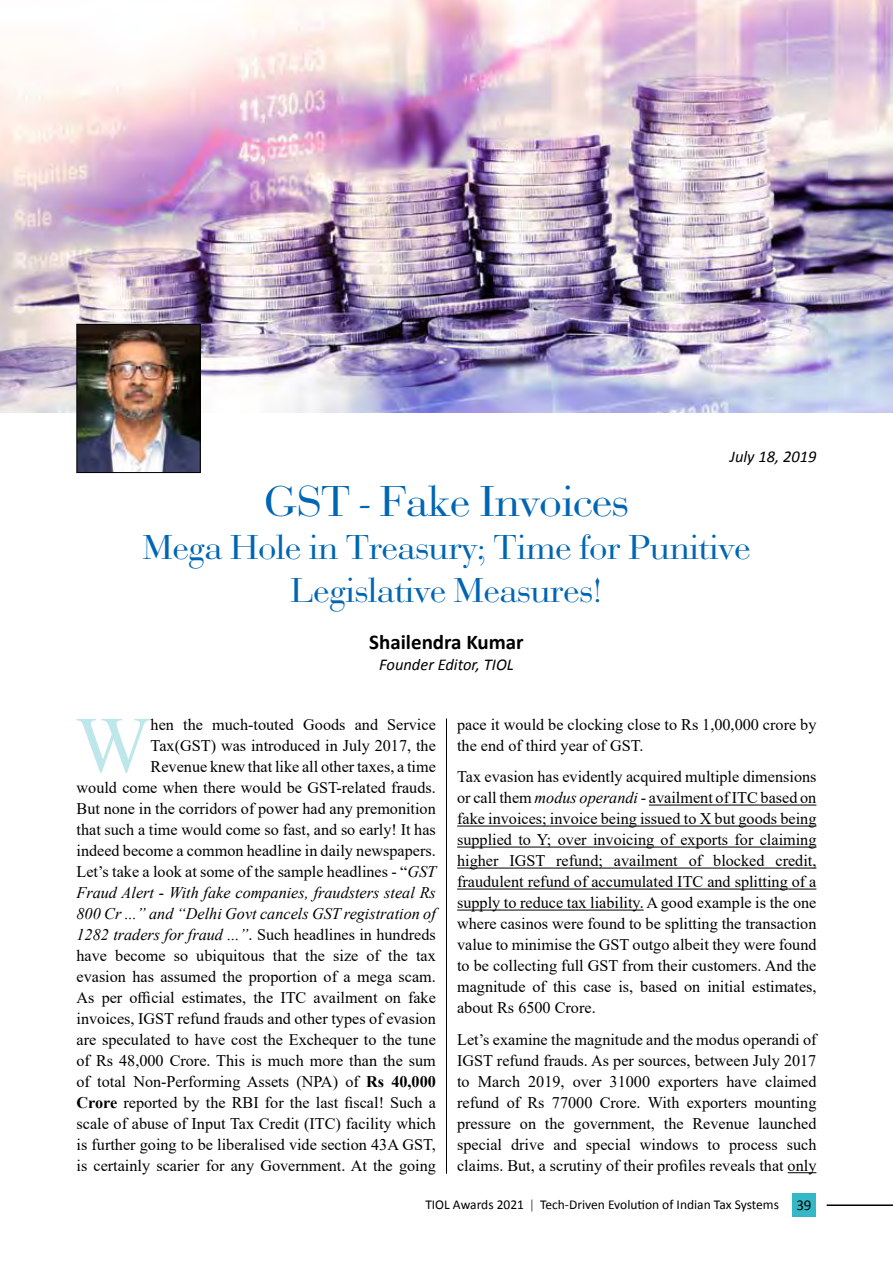
<style>
.page{position:relative;width:893px;height:1263px;background:#fff}
.page>*{position:absolute;margin:0;border:0;box-sizing:border-box;transform-origin:0 0}
.t1{font:79.65px "Times New Roman";color:#bee7eb}
.t2{font:45px "Bodoni";color:#0066b3}
.t3{font:36px/43.2px "Bodoni";color:#0066b3;text-align:center}
.t4{font:700 21px "Calibri";color:#000}
.t5{font:italic 16.5px "Calibri";color:#000}
.t6{font:16.2px/21px "Times New Roman";color:#000;text-align:justify}
.t7{font:13.5px "Calibri";color:#000}
.s1{font-style:italic}
.s2{font-weight:700}
.s3{font-size:15px}
</style>
<div class="page">
<hr style="left:827px;top:1204px;width:66px;height:2px;background:#000">
<div style="left:792px;top:1193px;width:24px;height:24px;background:#34b8c7"></div>
<img style="left:0;top:0;width:893px;height:413px">
<hr style="left:446px;top:718px;width:1px;height:456px;background:#000">
<hr style="left:649px;top:805px;width:167px;height:1px;background:#000">
<hr style="left:457px;top:826px;width:359px;height:1px;background:#000">
<hr style="left:457px;top:847px;width:359px;height:1px;background:#000">
<hr style="left:457px;top:868px;width:359px;height:1px;background:#000">
<hr style="left:457px;top:889px;width:359px;height:1px;background:#000">
<hr style="left:457px;top:910px;width:187px;height:1px;background:#000">
<svg style="left:788px;top:1172px;width:28px;height:1px"></svg>
<img style="left:79px;top:326px;width:120px;height:145px">
<div style="left:77px;top:324px;width:124px;height:149px;border:1px solid #000"></div>
<p class="t5" style="left:730px;top:445px;width:88px">July 18, 2019</p>
<h2 class="t2" style="left:264px;top:475px;width:366px">GST - Fake Invoices</h2>
<h3 class="t3" style="left:143px;top:526px;width:609px">Mega Hole in Treasury; Time for Punitive<br>Legislative Measures!</h3>
<p class="t4" style="left:369px;top:628px;width:156px">Shailendra Kumar</p>
<p class="t5" style="left:379px;top:653px;width:136px">Founder Editor, TIOL</p>
<p class="t6" style="left:77px;top:713px;width:361px;text-align:right">hen the much-touted Goods and Service<br>Tax(GST) was introduced in July 2017, the<br>Revenue knew that like all other taxes, a time<br>would come when there would be GST-related frauds.<br>But none in the corridors of power had any premonition that such a time would come so fast, and so early! It has indeed become a common headline in daily newspapers.<br>Let’s take a look at some of the sample headlines - “<span class="s1">GST Fraud Alert - With fake companies, fraudsters steal Rs 800 Cr ...” and “Delhi Govt cancels GST registration of 1282 traders for fraud ...”</span>. Such headlines in hundreds have become so ubiquitous that the size of the tax evasion has assumed the proportion of a mega scam.<br>As per official estimates, the ITC availment on fake invoices, IGST refund frauds and other types of evasion are speculated to have cost the Exchequer to the tune of Rs 48,000 Crore. This is much more than the sum of total Non-Performing Assets (NPA) of <span class="s2">Rs 40,000<br>Crore</span> reported by the RBI for the last fiscal! Such a scale of abuse of Input Tax Credit (ITC) facility which is further going to be liberalised vide section 43A GST, is certainly scarier for any Government. At the going</p>
<p class="t6" style="left:457px;top:713px;width:361px">pace it would be clocking close to Rs 1,00,000 crore by the end of third year of GST.</p>
<h1 class="t1" style="left:75px;top:689px;width:77px">W</h1>
<p class="t6" style="left:457px;top:766px;width:361px">Tax evasion has evidently acquired multiple dimensions or call them <span class="s1">modus operandi</span> - availment of ITC based on fake invoices; invoice being issued to X but goods being supplied to Y; over invoicing of exports for claiming higher IGST refund; availment of blocked credit, fraudulent refund of accumulated ITC and splitting of a supply to reduce tax liability. A good example is the one where casinos were found to be splitting the transaction value to minimise the GST outgo albeit they were found to be collecting full GST from their customers. And the magnitude of this case is, based on initial estimates, about Rs 6500 Crore.</p>
<p class="t6" style="left:457px;top:1028px;width:361px">Let’s examine the magnitude and the modus operandi of IGST refund frauds. As per sources, between July 2017 to March 2019, over 31000 exporters have claimed refund of Rs 77000 Crore. With exporters mounting pressure on the government, the Revenue launched special drive and special windows to process such claims. But, a scrutiny of their profiles reveals that only</p>
<p class="t7" style="left:425px;top:1196px;width:388px">TIOL Awards 2021 | Tech-Driven Evolution of Indian Tax Systems <span class="s3">39</span></p>
</div>
